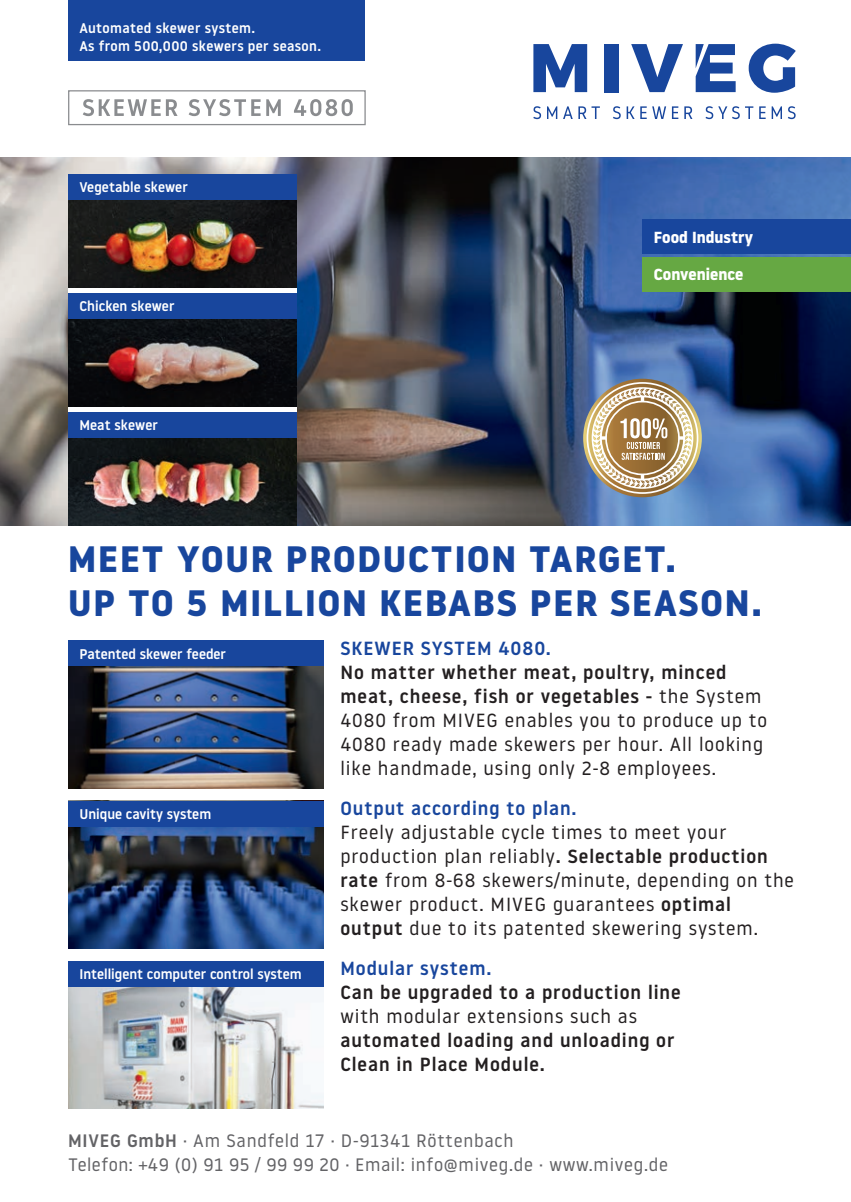
<style>
.page{position:relative;width:851px;height:1202px;background:#fff}
.page>*{position:absolute;margin:0;border:0;box-sizing:border-box;transform-origin:0 0}
.t1{font:700 36.8px/44px "Noway";letter-spacing:.05em;color:#18469d}
.t2{font:19px/24px "Noway";letter-spacing:.05em;color:#231f20}
.t3{font:500 19px/24px "Noway";letter-spacing:.05em;color:#231f20}
.t4{font:18px/24px "Noway";letter-spacing:.04em;color:#636366}
.t5{font:700 16px "Noway";color:#fff}
.t6{font:500 14px "Noway";letter-spacing:.005em;color:#fff}
.t7{font:500 14px "Noway";letter-spacing:.025em;color:#fff}
.s1{font-weight:500;color:#18469d}
.s2{font-weight:500}
.s3{color:#18469d}
.s4{font-weight:400}
</style>
<div class="page">
<img style="left:0;top:157px;width:850px;height:369px">
<div style="left:68px;top:174px;width:228px;height:352px;background:#fff"></div>
<img style="left:68px;top:438px;width:228px;height:88px">
<img style="left:68px;top:319px;width:228px;height:88px">
<img style="left:68px;top:200px;width:228px;height:88px">
<svg style="left:583px;top:379px;width:118px;height:118px"></svg>
<svg style="left:586px;top:382px;width:112px;height:112px"></svg>
<img style="left:68px;top:666px;width:255px;height:122px">
<div style="left:68px;top:641px;width:255px;height:25px;background:#18469d"></div>
<img style="left:68px;top:826px;width:255px;height:122px">
<div style="left:68px;top:801px;width:255px;height:25px;background:#18469d"></div>
<img style="left:68px;top:986px;width:255px;height:122px">
<div style="left:68px;top:961px;width:255px;height:25px;background:#18469d"></div>
<div style="left:642px;top:220px;width:208px;height:34px;background:#18469d"></div>
<div style="left:642px;top:257px;width:208px;height:34px;background:#66a843"></div>
<div style="left:68px;top:174px;width:228px;height:26px;background:#18469d"></div>
<div style="left:68px;top:293px;width:228px;height:26px;background:#18469d"></div>
<div style="left:68px;top:412px;width:228px;height:26px;background:#18469d"></div>
<div style="left:68px;top:90px;width:297px;height:35px;background:#fff;border:1px solid #8a8c8f"></div>
<svg style="left:83px;top:99px;width:270px;height:17px"></svg>
<div style="left:68px;top:0;width:297px;height:60px;background:#18469d"></div>
<svg style="left:533px;top:44px;width:54px;height:48px"></svg>
<div style="left:604px;top:44px;width:14px;height:48px;background:#18469d"></div>
<svg style="left:631px;top:44px;width:52px;height:48px"></svg>
<svg style="left:748px;top:44px;width:47px;height:49px"></svg>
<svg style="left:533px;top:106px;width:8px;height:13px"></svg>
<svg style="left:547px;top:106px;width:10px;height:13px"></svg>
<svg style="left:563px;top:106px;width:9px;height:13px"></svg>
<svg style="left:578px;top:106px;width:21px;height:13px"></svg>
<svg style="left:613px;top:106px;width:7px;height:13px"></svg>
<svg style="left:626px;top:106px;width:8px;height:13px"></svg>
<svg style="left:640px;top:106px;width:6px;height:13px"></svg>
<svg style="left:652px;top:106px;width:26px;height:13px"></svg>
<svg style="left:684px;top:106px;width:8px;height:13px"></svg>
<svg style="left:705px;top:106px;width:48px;height:13px"></svg>
<svg style="left:759px;top:106px;width:6px;height:13px"></svg>
<svg style="left:771px;top:106px;width:10px;height:13px"></svg>
<svg style="left:788px;top:106px;width:7px;height:13px"></svg>
<svg style="left:695px;top:44px;width:40px;height:48px"></svg>
<p class="t7" style="left:79px;top:19px;width:177px">Automated skewer system.</p>
<p class="t7" style="left:79px;top:37px;width:243px">As from 500,000 skewers per season.</p>
<p class="t6" style="left:79px;top:178px;width:110px">Vegetable skewer</p>
<p class="t6" style="left:79px;top:297px;width:97px">Chicken skewer</p>
<p class="t6" style="left:79px;top:416px;width:80px">Meat skewer</p>
<p class="t5" style="left:653px;top:228px;width:101px">Food Industry</p>
<p class="t5" style="left:653px;top:265px;width:91px">Convenience</p>
<p class="t1" style="left:68px;top:537px;width:695px">MEET YOUR PRODUCTION TARGET.<br>UP TO 5 MILLION KEBABS PER SEASON.</p>
<p class="t2" style="left:340px;top:635px;width:428px"><span class="s1">SKEWER SYSTEM 4080.<br></span><span class="s2">No matter whether meat, poultry, minced meat, cheese, fish or vegetables -</span> the System 4080 from MIVEG enables you to produce up to 4080 ready made skewers per hour. All looking like handmade, using only 2-8 employees.</p>
<p class="t6" style="left:79px;top:644px;width:148px">Patented skewer feeder</p>
<p class="t6" style="left:79px;top:804px;width:133px">Unique cavity system</p>
<p class="t6" style="left:79px;top:964px;width:224px">Intelligent computer control system</p>
<p class="t2" style="left:340px;top:796px;width:455px"><span class="s1">Output according to plan.<br></span>Freely adjustable cycle times to meet your production plan reliably<span class="s2">. Selectable production rate</span> from 8-68 skewers/minute, depending on the skewer product. MIVEG guarantees <span class="s2">optimal output</span> due to its patented skewering system.</p>
<p class="t3" style="left:340px;top:956px;width:342px"><span class="s3">Modular system.<br></span>Can be upgraded to a production line <span class="s4">with modular extensions such as </span>automated loading and unloading or<br>Clean in Place Module.</p>
<p class="t4" style="left:68px;top:1128px;width:601px"><span class="s2">MIVEG GmbH</span> · Am Sandfeld 17 · D-91341 Röttenbach<br>Telefon: +49 (0) 91 95 / 99 99 20 · Email: info@miveg.de · www.miveg.de</p>
</div>
